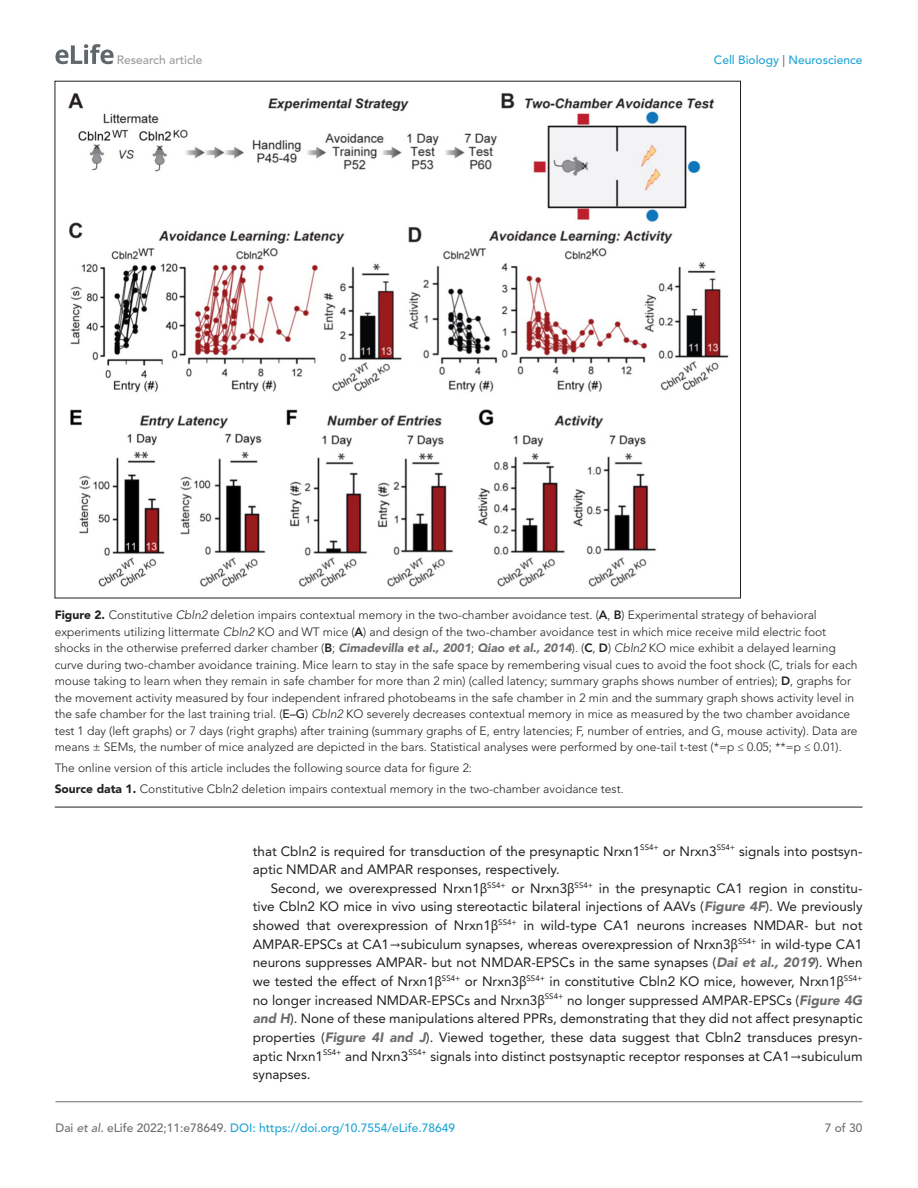
<style>
.page{position:relative;width:918px;height:1188px;background:#fff}
.page>*{position:absolute;margin:0;border:0;box-sizing:border-box;transform-origin:0 0}
.t1{font:13.5px/18.6px "Avenir LT Std";color:#231f20}
.t2{font:300 12px/16.5px "Avenir LT Std";color:#231f20}
.t3{font:500 12px "Avenir LT Std";color:#1ea4d7}
.t4{font:500 12px "Avenir LT Std";color:#9a9a9a}
.t5{font:500 12px "Avenir LT Std";color:#6e6e70}
.s1{color:#6e6e70}
.s2{font-weight:900}
.s3{font-style:italic}
.s4{font-weight:800}
.s5{font-weight:900;font-style:italic;color:#6e6e70}
.s6{font-weight:500}
.s7{font-family:"Segoe UI"}
.s8{font-style:italic;color:#6e6e70}
</style>
<div class="page">
<svg style="left:55px;top:44px;width:59px;height:20px"></svg>
<hr style="left:56px;top:1101px;width:806px;height:1px;background:#6e6e70">
<hr style="left:55px;top:807px;width:807px;height:1px;background:#231f20">
<img style="left:68px;top:93px;width:661px;height:494px">
<p class="t4" style="left:117px;top:53px;width:87px">Research article</p>
<p class="t3" style="left:714px;top:53px;width:150px">Cell Biology <span class="s1">|</span> Neuroscience</p>
<p class="t2" style="left:55px;top:607px;width:804px"><span class="s2">Figure 2.</span> Constitutive <span class="s3">Cbln2</span> deletion impairs contextual memory in the two-chamber avoidance test. (<span class="s4">A</span>, <span class="s4">B</span>) Experimental strategy of behavioral experiments utilizing littermate <span class="s3">Cbln2</span> KO and WT mice (<span class="s4">A</span>) and design of the two-chamber avoidance test in which mice receive mild electric foot shocks in the otherwise preferred darker chamber (<span class="s4">B</span>; <span class="s5">Cimadevilla et al., 2001</span>; <span class="s5">Qiao et al., 2014</span>). (<span class="s4">C</span>, <span class="s4">D</span>) <span class="s3">Cbln2</span> KO mice exhibit a delayed learning curve during two-chamber avoidance training. Mice learn to stay in the safe space by remembering visual cues to avoid the foot shock (C, trials for each mouse taking to learn when they remain in safe chamber for more than 2 min) (called latency; summary graphs shows number of entries); <span class="s4">D</span>, graphs for the movement activity measured by four independent infrared photobeams in the safe chamber in 2 min and the summary graph shows activity level in the safe chamber for the last training trial. (<span class="s6">E–G</span>) <span class="s3">Cbln2</span> KO severely decreases contextual memory in mice as measured by the two chamber avoidance test 1 day (left graphs) or 7 days (right graphs) after training (summary graphs of E, entry latencies; F, number of entries, and G, mouse activity). Data are means ± SEMs, the number of mice analyzed are depicted in the bars. Statistical analyses were performed by one-tail t-test (*=p ≤ 0.05; **=p ≤ 0.01).</p>
<p class="t2" style="left:55px;top:758px;width:571px;line-height:21px">The online version of this article includes the following source data for figure 2:<br><span class="s2">Source data 1.</span> Constitutive Cbln2 deletion impairs contextual memory in the two-chamber avoidance test.</p>
<p class="t1" style="left:253px;top:842px;width:611px">that Cbln2 is required for transduction of the presynaptic Nrxn1<sup>SS4+</sup> or Nrxn3<sup>SS4+</sup> signals into postsyn&shy;aptic NMDAR and AMPAR responses, respectively.</p>
<p class="t1" style="left:253px;top:879px;width:611px;text-align:justify;text-indent:18px">Second, we overexpressed Nrxn1<span class="s7">β</span><sup>SS4+</sup> or Nrxn3<span class="s7">β</span><sup>SS4+</sup> in the presynaptic CA1 region in constitu&shy;tive Cbln2 KO mice in vivo using stereotactic bilateral injections of AAVs (<span class="s5">Figure 4F</span>). We previously showed that overexpression of Nrxn1<span class="s7">β</span><sup>SS4+</sup> in wild-type CA1 neurons increases NMDAR- but not AMPAR-EPSCs at CA1→subiculum synapses, whereas overexpression of Nrxn3<span class="s7">β</span><sup>SS4+</sup> in wild-type CA1 neurons suppresses AMPAR- but not NMDAR-EPSCs in the same synapses (<span class="s5">Dai et al., 2019</span>). When we tested the effect of Nrxn1<span class="s7">β</span><sup>SS4+</sup> or Nrxn3<span class="s7">β</span><sup>SS4+</sup> in constitutive Cbln2 KO mice, however, Nrxn1<span class="s7">β</span><sup>SS4+ </sup>no longer increased NMDAR-EPSCs and Nrxn3<span class="s7">β</span><sup>SS4+</sup> no longer suppressed AMPAR-EPSCs (<span class="s5">Figure 4G and H</span>). None of these manipulations altered PPRs, demonstrating that they did not affect presynaptic properties (<span class="s5">Figure 4I and J</span>). Viewed together, these data suggest that Cbln2 transduces presyn&shy;aptic Nrxn1<sup>SS4+</sup> and Nrxn3<sup>SS4+</sup> signals into distinct postsynaptic receptor responses at CA1→subiculum synapses.</p>
<p class="t3" style="left:56px;top:1121px;width:401px"><span class="s1">Dai</span> <span class="s8">et al</span><span class="s1">. eLife 2022;11:e78649.</span> DOI: https://doi.org/10.7554/eLife.78649</p>
<p class="t5" style="left:825px;top:1121px;width:39px">7 of 30</p>
</div>
